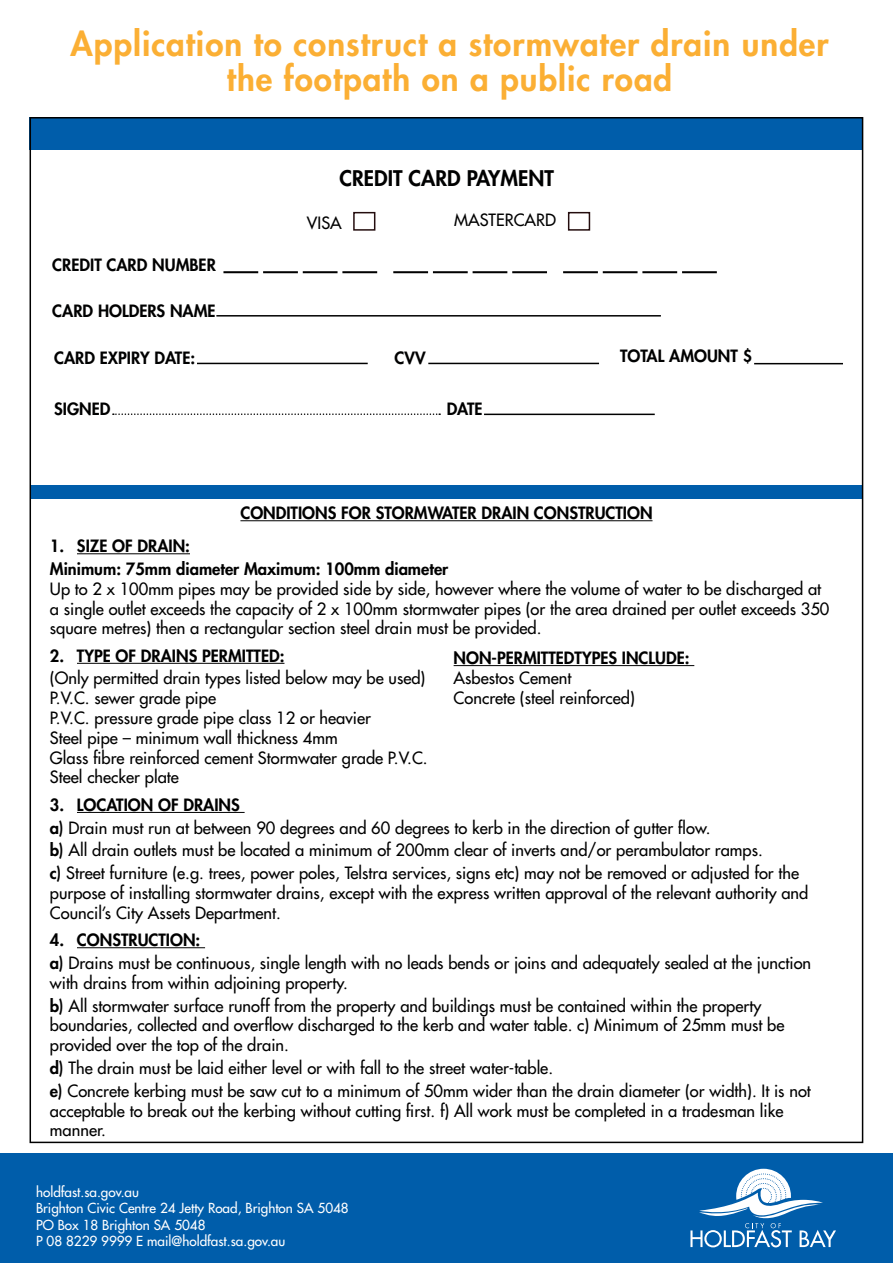
<style>
.page{position:relative;width:893px;height:1263px;background:#fff}
.page>*{position:absolute;margin:0;border:0;box-sizing:border-box;transform-origin:0 0}
.t1{font:800 33px/34.5px "Futura Std";letter-spacing:.03em;color:#fbaf34;text-align:center}
.t2{font:800 21px "Futura Std";color:#000101}
.t3{font:500 16.5px/19.8px "Futura Std";color:#000}
.t4{font:800 16.5px/22.8px "Futura Std";color:#000}
.t5{font:800 16.5px "Futura Std";color:#000101}
.t6{font:500 13.5px/16.2px "Futura Std";color:#fff}
.s1{font-weight:800}
</style>
<div class="page">
<div style="left:0;top:1153px;width:893px;height:110px;background:#005daa"></div>
<svg style="left:690px;top:1169px;width:146px;height:78px"></svg>
<div style="left:30px;top:117px;width:833px;height:33px;background:#005daa"></div>
<div style="left:31px;top:485px;width:831px;height:14px;background:#005daa"></div>
<hr style="left:77px;top:553px;width:113px;height:1px;background:#000">
<hr style="left:77px;top:663px;width:207px;height:1px;background:#000">
<hr style="left:77px;top:812px;width:168px;height:1px;background:#000">
<hr style="left:77px;top:947px;width:128px;height:1px;background:#000">
<hr style="left:240px;top:520px;width:412px;height:1px;background:#000">
<hr style="left:454px;top:665px;width:240px;height:1px;background:#000">
<div style="left:353px;top:212px;width:22px;height:19px;border:2px solid #240d0e"></div>
<div style="left:568px;top:212px;width:22px;height:19px;border:2px solid #240d0e"></div>
<hr style="left:754px;top:363px;width:89px;height:1px;background:#000">
<hr style="left:216px;top:315px;width:445px;height:2px;background:#000">
<hr style="left:197px;top:363px;width:171px;height:1px;background:#000">
<hr style="left:428px;top:363px;width:171px;height:1px;background:#000">
<svg style="left:113px;top:413px;width:327px;height:2px"></svg>
<hr style="left:484px;top:414px;width:171px;height:1px;background:#000">
<hr style="left:223px;top:271px;width:35px;height:2px;background:#000">
<hr style="left:263px;top:271px;width:35px;height:2px;background:#000">
<hr style="left:303px;top:271px;width:35px;height:2px;background:#000">
<hr style="left:342px;top:271px;width:35px;height:2px;background:#000">
<hr style="left:393px;top:271px;width:35px;height:2px;background:#000">
<hr style="left:433px;top:271px;width:35px;height:2px;background:#000">
<hr style="left:473px;top:271px;width:34px;height:2px;background:#000">
<hr style="left:512px;top:271px;width:35px;height:2px;background:#000">
<hr style="left:563px;top:271px;width:35px;height:2px;background:#000">
<hr style="left:603px;top:271px;width:34px;height:2px;background:#000">
<hr style="left:642px;top:271px;width:35px;height:2px;background:#000">
<hr style="left:682px;top:271px;width:35px;height:2px;background:#000">
<h1 class="t1" style="left:71px;top:27px;width:759px">Application to construct a stormwater drain under the footpath on a public road</h1>
<p class="t5" style="left:52px;top:254px;width:165px">CREDIT CARD NUMBER</p>
<p class="t5" style="left:52px;top:300px;width:165px">CARD HOLDERS NAME</p>
<p class="t2" style="left:340px;top:165px;width:216px">CREDIT CARD PAYMENT</p>
<p class="t3" style="left:454px;top:210px;width:104px">MASTERCARD</p>
<p class="t3" style="left:307px;top:213px;width:36px">VISA</p>
<p class="t5" style="left:54px;top:348px;width:143px">CARD EXPIRY DATE:</p>
<p class="t5" style="left:395px;top:348px;width:33px">CVV</p>
<p class="t5" style="left:620px;top:346px;width:134px">TOTAL AMOUNT $</p>
<p class="t5" style="left:54px;top:398px;width:58px">SIGNED</p>
<p class="t5" style="left:447px;top:398px;width:37px">DATE</p>
<p class="t4" style="left:240px;top:502px;width:414px">CONDITIONS FOR STORMWATER DRAIN CONSTRUCTION</p>
<p class="t4" style="left:50px;top:535px;width:400px">1. SIZE OF DRAIN:<br>Minimum: 75mm diameter Maximum: 100mm diameter</p>
<p class="t3" style="left:50px;top:579px;width:781px">Up to 2 x 100mm pipes may be provided side by side, however where the volume of water to be discharged at a single outlet exceeds the capacity of 2 x 100mm stormwater pipes (or the area drained per outlet exceeds 350 square metres) then a rectangular section steel drain must be provided.</p>
<p class="t4" style="left:50px;top:644px;width:236px">2. TYPE OF DRAINS PERMITTED:</p>
<p class="t3" style="left:50px;top:668px;width:379px">(Only permitted drain types listed below may be used)<br>P.V.C. sewer grade pipe<br>P.V.C. pressure grade pipe class 12 or heavier<br>Steel pipe – minimum wall thickness 4mm<br>Glass fibre reinforced cement Stormwater grade P.V.C.<br>Steel checker plate</p>
<p class="t3" style="left:50px;top:793px;width:751px;line-height:22.8px"><span class="s1">3. LOCATION OF DRAINS<br>a)</span> Drain must run at between 90 degrees and 60 degrees to kerb in the direction of gutter flow.<br><span class="s1">b)</span> All drain outlets must be located a minimum of 200mm clear of inverts and/or perambulator ramps.<br><span class="s1">c)</span> Street furniture (e.g. trees, power poles, Telstra services, signs etc) may not be removed or adjusted for the</p>
<p class="t3" style="left:50px;top:883px;width:760px">purpose of installing stormwater drains, except with the express written approval of the relevant authority and<br>Council’s City Assets Department.</p>
<p class="t3" style="left:50px;top:929px;width:763px;line-height:22.8px"><span class="s1">4. CONSTRUCTION:<br>a)</span> Drains must be continuous, single length with no leads bends or joins and adequately sealed at the junction</p>
<p class="t3" style="left:50px;top:971px;width:713px;line-height:22.8px">with drains from within adjoining property.<br><span class="s1">b)</span> All stormwater surface runoff from the property and buildings must be contained within the property</p>
<p class="t3" style="left:50px;top:1015px;width:736px">boundaries, collected and overflow discharged to the kerb and water table. c) Minimum of 25mm must be provided over the top of the drain.</p>
<p class="t3" style="left:50px;top:1056px;width:762px;line-height:22.8px"><span class="s1">d)</span> The drain must be laid either level or with fall to the street water-table.<br><span class="s1">e)</span> Concrete kerbing must be saw cut to a minimum of 50mm wider than the drain diameter (or width). It is not</p>
<p class="t3" style="left:50px;top:1101px;width:735px">acceptable to break out the kerbing without cutting first. f) All work must be completed in a tradesman like manner.</p>
<p class="t4" style="left:454px;top:646px;width:237px">NON-PERMITTEDTYPES INCLUDE:</p>
<p class="t3" style="left:454px;top:668px;width:183px">Asbestos Cement<br>Concrete (steel reinforced)</p>
<p class="t6" style="left:36px;top:1184px;width:314px">holdfast.sa.gov.au<br>Brighton Civic Centre 24 Jetty Road, Brighton SA 5048<br>PO Box 18 Brighton SA 5048<br>P 08 8229 9999 E mail@holdfast.sa.gov.au</p>
</div>
